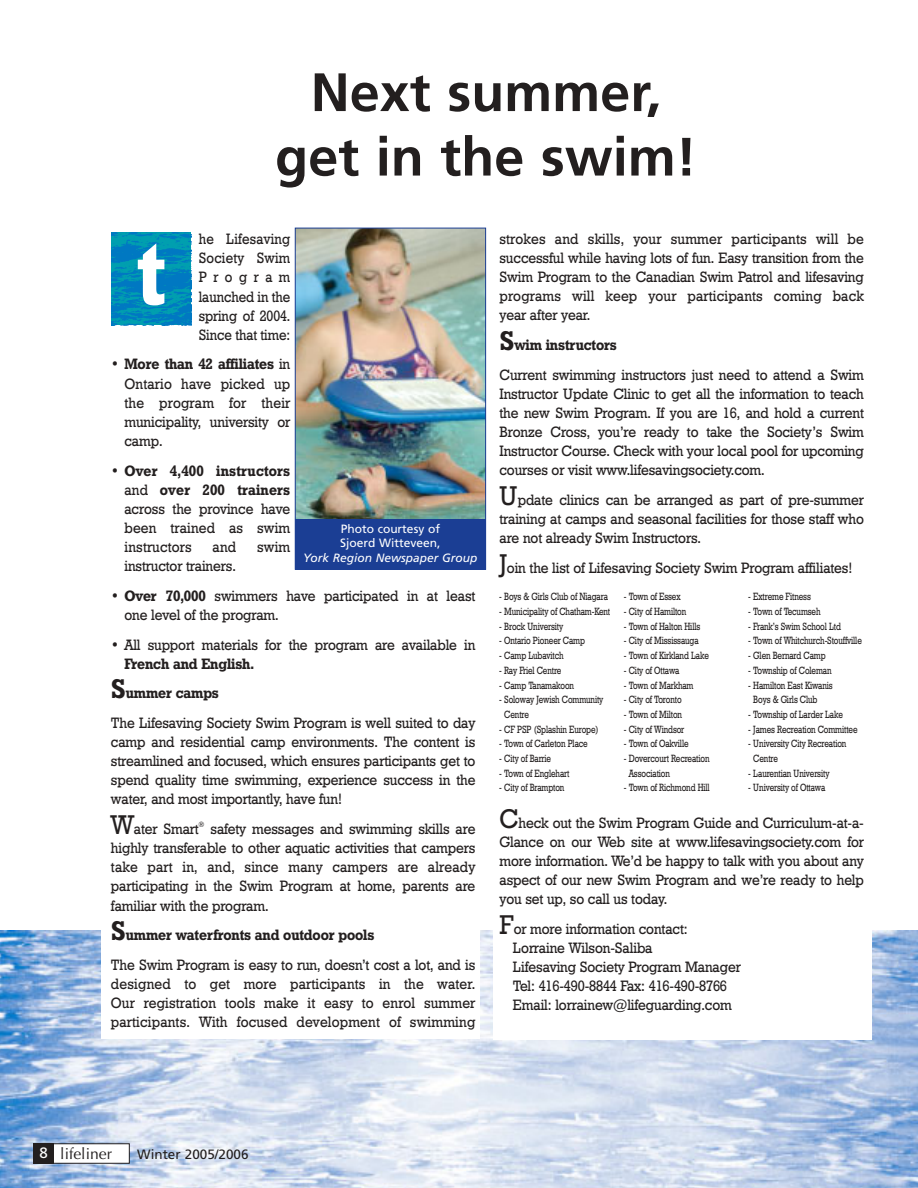
<style>
.page{position:relative;width:918px;height:1188px;background:#fff}
.page>*{position:absolute;margin:0;border:0;box-sizing:border-box;transform-origin:0 0}
.t1{font:90px "Geometric Slab 712 BT Bold A";color:#fff}
.t2{font:700 54px/64.5px "Frutiger";color:#231f1f;text-align:center}
.t3{font:15.75px "Optima";color:#231f1f}
.t4{font:15px/19px "Geometric Slab 712 BT Medium A";letter-spacing:-.01em;color:#231f1f;text-align:justify;scale:.95 1}
.t5{font:15px/29.8px "Geometric Slab 712 BT Bold A";letter-spacing:-.01em;color:#231f1f;scale:.95 1}
.t6{font:15px/19px "Geometric Slab 712 BT Medium A";letter-spacing:-.01em;color:#231f1f;text-align:justify;scale:.92 1}
.t7{font:15px/19px "Geometric Slab 712 BT Bold A";letter-spacing:.01em;color:#231f1f;text-align:right;scale:.95 1}
.t8{font:13.5px "Frutiger";color:#231f1f}
.t9{font:12px/14.4px "Frutiger";color:#fff}
.t10{font:italic 12px "Frutiger";color:#fff}
.t11{font:10.5px/14.7px "Geometric Slab 712 BT Medium A";letter-spacing:-.015em;color:#231f1f;scale:.8 1}
.t12{font:7.5px "Geometric Slab 712 BT Medium A";color:#231f1f;scale:.95 1}
.s1{font-family:"Geometric Slab 712 BT Medium A"}
.s2{font-family:"Geometric Slab 712 BT Bold A"}
.s3{font-size:27px}
.s4{font-family:"Frutiger";font-size:15px;color:#fff}
</style>
<div class="page">
<img style="left:0;top:931px;width:918px;height:257px">
<div style="left:34px;top:1144px;width:95px;height:19px;background:#fff"></div>
<div style="left:34px;top:1143px;width:96px;height:21px;border:1px solid #231f1f"></div>
<div style="left:34px;top:1143px;width:20px;height:21px;background:#231f1f"></div>
<div style="left:101px;top:923px;width:379px;height:116px;background:#fff"></div>
<div style="left:493px;top:923px;width:378px;height:117px;background:#fff"></div>
<img style="left:111px;top:232px;width:80px;height:93px">
<img style="left:297px;top:230px;width:187px;height:289px">
<div style="left:295px;top:228px;width:191px;height:342px;border:1px solid #1b3e94"></div>
<div style="left:295px;top:519px;width:191px;height:51px;background:#1b3e94"></div>
<h2 class="t2" style="left:275px;top:64px;width:423px">Next summer, get in the swim!</h2>
<p class="t6" style="left:199px;top:231px;width:101px">he Lifesaving Society Swim Program launched in the spring of 2004.<br>Since that time:</p>
<p class="t5" style="left:111px;top:351px;width:190px"><span class="s1">•</span> More than 42 affiliates <span class="s1">in</span></p>
<p class="t4" style="left:124px;top:375px;width:176px">Ontario have picked up the program for their municipality, university or camp.</p>
<p class="t7" style="left:111px;top:462px;width:190px"><span class="s1">•</span> Over 4,400 instructors <span class="s1">and</span> over 200 trainers</p>
<p class="t4" style="left:124px;top:500px;width:176px">across the province have been trained as swim instructors</p>
<h1 class="t1" style="left:137px;top:242px;width:31px">t</h1>
<p class="t9" style="left:340px;top:522px;width:102px">Photo courtesy of<br>Sjoerd Witteveen,</p>
<p class="t10" style="left:303px;top:553px;width:176px">York Region Newspaper Group</p>
<p class="t4" style="left:213px;top:538px;width:26px">and</p>
<p class="t4" style="left:257px;top:538px;width:37px">swim</p>
<p class="t4" style="left:124px;top:557px;width:119px">instructor trainers.</p>
<p class="t4" style="left:124px;top:587px;width:371px;text-indent:-14px">• <span class="s2">Over 70,000</span> swimmers have participated in at least one level of the program.</p>
<p class="t4" style="left:111px;top:636px;width:385px">• All support materials for the program are available in</p>
<p class="t5" style="left:111px;top:650px;width:152px;text-indent:14px">French and English.<br><span class="s3">S</span>ummer camps</p>
<p class="t4" style="left:111px;top:715px;width:385px">The Lifesaving Society Swim Program is well suited to day camp and residential camp environments. The content is streamlined and focused, which ensures participants get to spend quality time swimming, experience success in the water, and most importantly, have fun!</p>
<p class="t4" style="left:111px;top:821px;width:94px"><span class="s3">W</span>ater Smart</p>
<p class="t12" style="left:199px;top:822px;width:8px">®</p>
<p class="t4" style="left:111px;top:821px;width:385px;text-indent:100px">safety messages and swimming skills are highly transferable to other aquatic activities that campers take part in, and, since many campers are already participating in the Swim Program at home, parents are familiar with the program.</p>
<p class="t5" style="left:111px;top:922px;width:279px"><span class="s3">S</span>ummer waterfronts and outdoor pools</p>
<p class="t4" style="left:111px;top:957px;width:385px">The Swim Program is easy to run, doesn’t cost a lot, and is designed to get more participants in the water.<br>Our registration tools make it easy to enrol summer participants. With focused development of swimming</p>
<p class="t4" style="left:499px;top:231px;width:385px">strokes and skills, your summer participants will be successful while having lots of fun. Easy transition from the Swim Program to the Canadian Swim Patrol and lifesaving programs will keep your participants coming back year after year.</p>
<p class="t5" style="left:499px;top:331px;width:125px"><span class="s3">S</span>wim instructors</p>
<p class="t4" style="left:500px;top:366px;width:385px">Current swimming instructors just need to attend a Swim Instructor Update Clinic to get all the information to teach the new Swim Program. If you are 16, and hold a current Bronze Cross, you’re ready to take the Society’s Swim Instructor Course. Check with your local pool for upcoming courses or visit www.lifesavingsociety.com.</p>
<p class="t4" style="left:499px;top:492px;width:385px"><span class="s3">U</span>pdate clinics can be arranged as part of pre-summer training at camps and seasonal facilities for those staff who are not already Swim Instructors.</p>
<p class="t4" style="left:499px;top:559px;width:373px"><span class="s3">J</span>oin the list of Lifesaving Society Swim Program affiliates!</p>
<p class="t11" style="left:499px;top:590px;width:138px">- Boys &amp; Girls Club of Niagara</p>
<p class="t11" style="left:499px;top:605px;width:140px">- Municipality of Chatham-Kent</p>
<p class="t11" style="left:499px;top:620px;width:82px">- Brock University</p>
<p class="t11" style="left:499px;top:634px;width:109px">- Ontario Pioneer Camp</p>
<p class="t11" style="left:499px;top:649px;width:82px">- Camp Lubavitch</p>
<p class="t11" style="left:499px;top:664px;width:80px">- Ray Friel Centre</p>
<p class="t11" style="left:499px;top:678px;width:95px">- Camp Tanamakoon</p>
<p class="t11" style="left:504px;top:693px;width:125px;text-indent:-5px">- Soloway Jewish Community<br>Centre</p>
<p class="t11" style="left:499px;top:723px;width:126px">- CF PSP (Splashin Europe)</p>
<p class="t11" style="left:499px;top:737px;width:112px">- Town of Carleton Place</p>
<p class="t11" style="left:499px;top:752px;width:67px">- City of Barrie</p>
<p class="t11" style="left:499px;top:767px;width:89px">- Town of Englehart</p>
<p class="t11" style="left:499px;top:781px;width:83px">- City of Brampton</p>
<p class="t11" style="left:624px;top:590px;width:73px">- Town of Essex</p>
<p class="t11" style="left:624px;top:605px;width:80px">- City of Hamilton</p>
<p class="t11" style="left:624px;top:620px;width:97px">- Town of Halton Hills</p>
<p class="t11" style="left:624px;top:634px;width:95px">- City of Mississauga</p>
<p class="t11" style="left:624px;top:649px;width:108px">- Town of Kirkland Lake</p>
<p class="t11" style="left:624px;top:664px;width:71px">- City of Ottawa</p>
<p class="t11" style="left:624px;top:678px;width:89px">- Town of Markham</p>
<p class="t11" style="left:624px;top:693px;width:74px">- City of Toronto</p>
<p class="t11" style="left:624px;top:708px;width:75px">- Town of Milton</p>
<p class="t11" style="left:624px;top:723px;width:77px">- City of Windsor</p>
<p class="t11" style="left:624px;top:737px;width:83px">- Town of Oakville</p>
<p class="t11" style="left:629px;top:752px;width:103px;text-indent:-5px">- Dovercourt Recreation<br>Association</p>
<p class="t11" style="left:624px;top:781px;width:109px">- Town of Richmond Hill</p>
<p class="t11" style="left:748px;top:590px;width:80px">- Extreme Fitness</p>
<p class="t11" style="left:748px;top:605px;width:92px">- Town of Tecumseh</p>
<p class="t11" style="left:748px;top:620px;width:118px">- Frank’s Swim School Ltd</p>
<p class="t11" style="left:748px;top:634px;width:144px">- Town of Whitchurch-Stouffville</p>
<p class="t11" style="left:748px;top:649px;width:98px">- Glen Bernard Camp</p>
<p class="t11" style="left:748px;top:664px;width:106px">- Township of Coleman</p>
<p class="t11" style="left:753px;top:678px;width:101px;text-indent:-5px">- Hamilton East Kiwanis<br>Boys &amp; Girls Club</p>
<p class="t11" style="left:748px;top:708px;width:120px">- Township of Larder Lake</p>
<p class="t11" style="left:748px;top:723px;width:138px">- James Recreation Committee</p>
<p class="t11" style="left:753px;top:737px;width:118px;text-indent:-5px">- University City Recreation<br>Centre</p>
<p class="t11" style="left:748px;top:767px;width:103px">- Laurentian University</p>
<p class="t11" style="left:748px;top:781px;width:98px">- University of Ottawa</p>
<p class="t4" style="left:499px;top:815px;width:385px"><span class="s3">C</span>heck out the Swim Program Guide and Curriculum-at-a-Glance on our Web site at www.lifesavingsociety.com for more information. We’d be happy to talk with you about any aspect of our new Swim Program and we’re ready to help you set up, so call us today.</p>
<p class="t4" style="left:513px;top:921px;width:241px;text-align:left;text-indent:-14px"><span class="s3">F</span>or more information contact:<br>Lorraine Wilson-Saliba<br>Lifesaving Society Program Manager Tel: 416-490-8844 Fax: 416-490-8766<br>Email: lorrainew@lifeguarding.com</p>
<p class="t3" style="left:40px;top:1147px;width:74px"><span class="s4">8</span> lifeliner</p>
<p class="t8" style="left:137px;top:1149px;width:113px">Winter 2005/2006</p>
</div>
